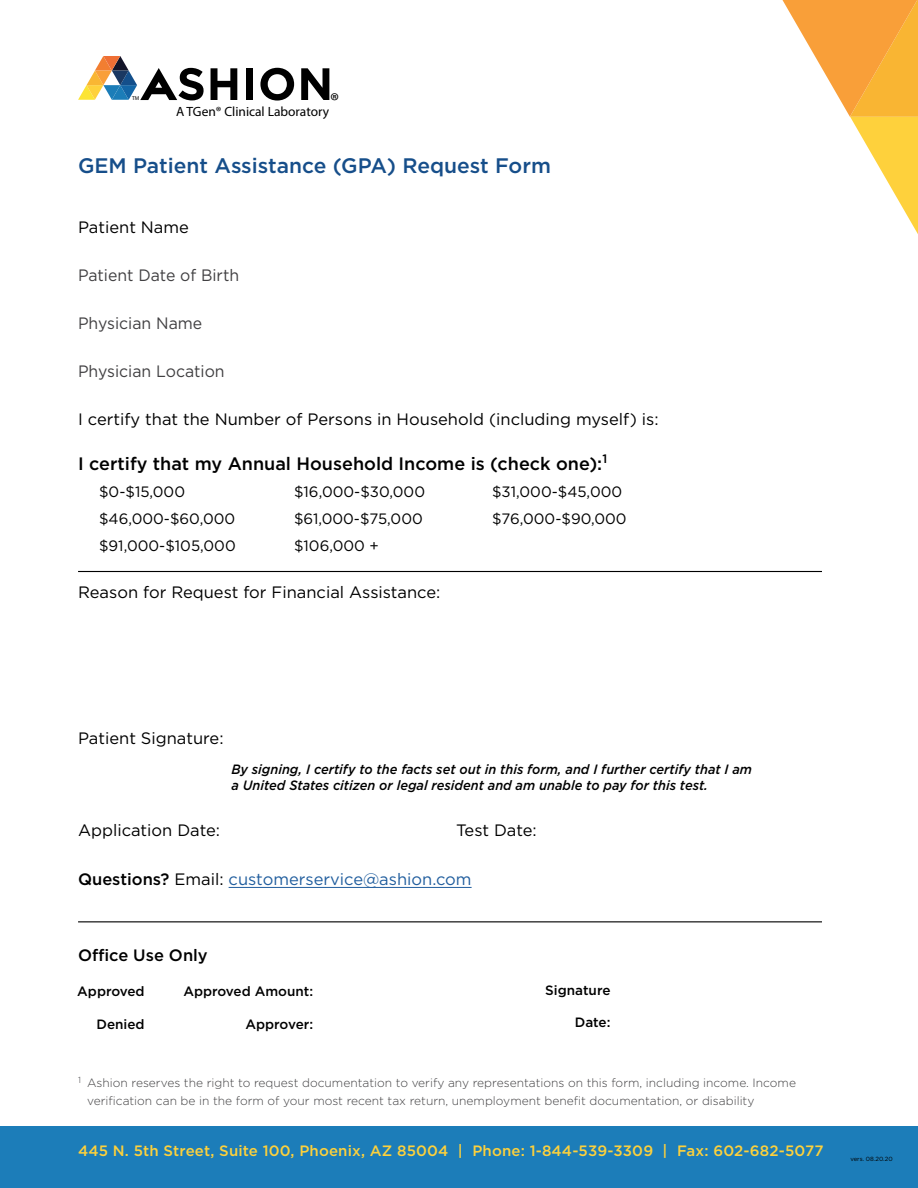
<style>
.page{position:relative;width:918px;height:1188px;background:#fff}
.page>*{position:absolute;margin:0;border:0;box-sizing:border-box;transform-origin:0 0}
.t1{font:500 21px "Gotham";color:#164e8a}
.t2{font:500 18px "Gotham";color:#000}
.t3{font:16.5px "Gotham";color:#000}
.t4{font:16.5px "Gotham";color:#414042;scale:.96 1}
.t5{font:16.5px "Gotham";color:#215e9e}
.t6{font:500 16.5px "Gotham";color:#000}
.t7{font:15px "Gotham";color:#000}
.t8{font:500 15px "Gotham";letter-spacing:.01em;color:#fdd13c}
.t9{font:italic 500 13.5px/16.2px "Gotham";color:#000;scale:.95 1}
.t10{font:500 13.5px "Gotham";color:#000}
.t11{font:13.5px "Myriad Pro";color:#000}
.t12{font:300 12px/18px "Gotham";color:#414042}
.t13{font:6px "Gotham";color:#000}
.t14{font:5.55px "Myriad Pro";color:#000}
.s1{font-weight:500;color:#000}
.s2{color:#000}
</style>
<div class="page">
<svg style="left:211px;top:68px;width:26px;height:32px"></svg>
<div style="left:246px;top:68px;width:7px;height:32px;background:#000"></div>
<svg style="left:260px;top:68px;width:34px;height:33px"></svg>
<svg style="left:301px;top:68px;width:28px;height:32px"></svg>
<svg style="left:78px;top:56px;width:126px;height:44px"></svg>
<div style="left:0;top:1126px;width:918px;height:62px;background:#1c7db9"></div>
<svg style="left:782px;top:0;width:136px;height:234px"></svg>
<hr style="left:78px;top:571px;width:744px;height:1px;background:#000">
<hr style="left:78px;top:921px;width:744px;height:1px;background:#000">
<hr style="left:229px;top:887px;width:243px;height:1px;background:#215e9e">
<p class="t14" style="left:132px;top:94px;width:9px">TM</p>
<p class="t11" style="left:176px;top:103px;width:165px">A TGen® Clinical Laboratory<sup>®</sup></p>
<h1 class="t1" style="left:78px;top:152px;width:474px">GEM Patient Assistance (GPA) Request Form</h1>
<h3 class="t3" style="left:78px;top:216px;width:112px">Patient Name</h3>
<h3 class="t4" style="left:78px;top:264px;width:169px">Patient Date of Birth</h3>
<h3 class="t4" style="left:78px;top:312px;width:131px">Physician Name</h3>
<h3 class="t4" style="left:78px;top:360px;width:154px">Physician Location</h3>
<h3 class="t3" style="left:78px;top:408px;width:582px">I certify that the Number of Persons in Household (including myself) is:</h3>
<h2 class="t2" style="left:78px;top:452px;width:531px">I certify that my Annual Household Income is (check one):<sup>1</sup></h2>
<p class="t7" style="left:99px;top:482px;width:88px">$0-$15,000</p>
<p class="t7" style="left:294px;top:482px;width:132px">$16,000-$30,000</p>
<p class="t7" style="left:492px;top:482px;width:132px">$31,000-$45,000</p>
<p class="t7" style="left:99px;top:509px;width:138px">$46,000-$60,000</p>
<p class="t7" style="left:294px;top:509px;width:130px">$61,000-$75,000</p>
<p class="t7" style="left:492px;top:509px;width:136px">$76,000-$90,000</p>
<p class="t7" style="left:99px;top:536px;width:138px">$91,000-$105,000</p>
<p class="t7" style="left:294px;top:536px;width:86px">$106,000 +</p>
<h3 class="t3" style="left:78px;top:582px;width:364px">Reason for Request for Financial Assistance:</h3>
<h3 class="t3" style="left:78px;top:728px;width:147px">Patient Signature:</h3>
<p class="t9" style="left:231px;top:761px;width:550px">By signing, I certify to the facts set out in this form, and I further certify that I am a United States citizen or legal resident and am unable to pay for this test.</p>
<h3 class="t3" style="left:78px;top:820px;width:144px">Application Date:</h3>
<h3 class="t3" style="left:456px;top:820px;width:82px">Test Date:</h3>
<h3 class="t5" style="left:78px;top:869px;width:395px"><span class="s1">Questions?</span> <span class="s2">Email:</span> customerservice@ashion.com</h3>
<h3 class="t6" style="left:78px;top:944px;width:131px">Office Use Only</h3>
<p class="t10" style="left:77px;top:983px;width:69px">Approved</p>
<p class="t10" style="left:97px;top:1015px;width:50px">Denied</p>
<p class="t10" style="left:183px;top:983px;width:131px">Approved Amount:</p>
<p class="t10" style="left:246px;top:1015px;width:69px">Approver:</p>
<p class="t10" style="left:545px;top:981px;width:67px">Signature</p>
<p class="t10" style="left:575px;top:1013px;width:37px">Date:</p>
<p class="t12" style="left:87px;top:1074px;width:710px;text-indent:-9px"><sup>1</sup> Ashion reserves the right to request documentation to verify any representations on this form, including income. Income verification can be in the form of your most recent tax return, unemployment benefit documentation, or disability</p>
<p class="t8" style="left:78px;top:1141px;width:747px">445 N. 5th Street, Suite 100, Phoenix, AZ 85004 | Phone: 1-844-539-3309 | Fax: 602-682-5077</p>
<p class="t13" style="left:850px;top:1155px;width:44px">vers. 08.20.20</p>
</div>
